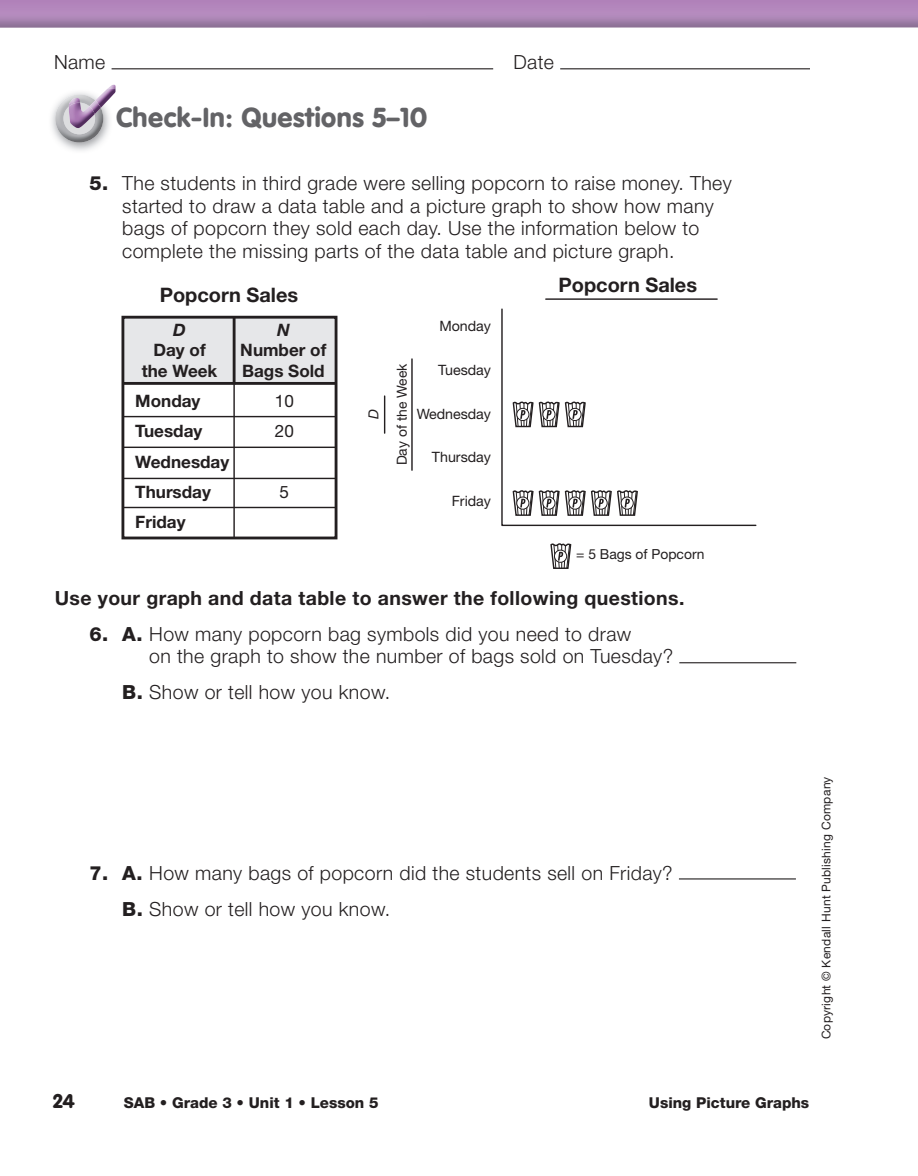
<style>
.page{position:relative;width:918px;height:1176px;background:#fff}
.page>*{position:absolute;margin:0;border:0;box-sizing:border-box;transform-origin:0 0}
.t1{font:900 27px "VAG Rounded Std";letter-spacing:.02em;color:#636366}
.t2{font:700 19.95px "Helvetica Neue";color:#231f20}
.t3{font:300 19.5px/22.5px "Helvetica Neue";letter-spacing:.02em;color:#231f20}
.t4{font:700 19.5px "Helvetica Neue";letter-spacing:.02em;color:#231f20}
.t5{font:900 19.5px "VAG Rounded Std";color:#231f20}
.t6{font:700 17.1px/30.2px "Helvetica Neue";color:#231f20}
.t7{font:17.1px/30.2px "Helvetica Neue";color:#231f20}
.t8{font:italic 700 17.1px "Helvetica Neue";color:#231f20}
.t9{font:800 15px "Helvetica Neue";color:#231f20}
.t10{font:14.25px "Helvetica Neue";color:#231f20}
.t11{font:13.8px "Helvetica Neue";color:#231f20}
.t12{font:italic 13.8px "Helvetica Neue";color:#231f20}
.t13{font:12px "Helvetica Neue";letter-spacing:.02em;color:#231f20}
.s1{font-weight:800}
</style>
<div class="page">
<div style="left:0;top:0;width:918px;height:13px;background:#b386bc"></div>
<hr style="left:112px;top:68px;width:381px;height:1px;background:#231f20">
<hr style="left:560px;top:68px;width:250px;height:1px;background:#231f20">
<hr style="left:679px;top:662px;width:117px;height:1px;background:#231f20">
<hr style="left:679px;top:878px;width:117px;height:1px;background:#231f20">
<img style="left:51px;top:92px;width:59px;height:59px">
<img style="left:55px;top:94px;width:48px;height:48px">
<svg style="left:107px;top:85px;width:9px;height:4px"></svg>
<img style="left:95px;top:89px;width:21px;height:19px">
<img style="left:69px;top:114px;width:26px;height:14px">
<img style="left:69px;top:98px;width:32px;height:16px">
<svg style="left:501px;top:308px;width:256px;height:218px"></svg>
<hr style="left:411px;top:359px;width:2px;height:111px;background:#231f20">
<hr style="left:546px;top:298px;width:171px;height:2px;background:#231f20">
<hr style="left:384px;top:396px;width:1px;height:37px;background:#231f20">
<svg style="left:512px;top:400px;width:74px;height:28px"></svg>
<svg style="left:550px;top:543px;width:22px;height:26px"></svg>
<svg style="left:512px;top:488px;width:127px;height:28px"></svg>
<div style="left:123px;top:317px;width:213px;height:66px;background:#e6e7e9"></div>
<div style="left:122px;top:316px;width:215px;height:223px;border:3px solid #231f20"></div>
<hr style="left:123px;top:382px;width:213px;height:3px;background:#231f20">
<hr style="left:123px;top:416px;width:213px;height:1px;background:#231f20">
<hr style="left:123px;top:446px;width:213px;height:2px;background:#231f20">
<hr style="left:123px;top:477px;width:213px;height:2px;background:#231f20">
<hr style="left:123px;top:506px;width:213px;height:2px;background:#231f20">
<hr style="left:233px;top:316px;width:3px;height:68px;background:#231f20">
<hr style="left:233px;top:384px;width:2px;height:154px;background:#231f20">
<p class="t3" style="left:54px;top:53px;width:53px">Name</p>
<p class="t3" style="left:513px;top:53px;width:42px">Date</p>
<h1 class="t1" style="left:116px;top:106px;width:313px">Check-In: Questions 5–10</h1>
<p class="t3" style="left:122px;top:174px;width:611px;text-indent:-33px"><span class="s1">5.</span> The students in third grade were selling popcorn to raise money. They started to draw a data table and a picture graph to show how many bags of popcorn they sold each day. Use the information below to complete the missing parts of the data table and picture graph.</p>
<p class="t2" style="left:160px;top:288px;width:140px">Popcorn Sales</p>
<p class="t8" style="left:173px;top:323px;width:14px">D</p>
<p class="t6" style="left:142px;top:341px;width:77px;line-height:20.5px;text-align:center">Day of the Week</p>
<p class="t6" style="left:135px;top:387px;width:96px">Monday<br>Tuesday<br>Wednesday<br>Thursday<br>Friday</p>
<p class="t7" style="left:275px;top:387px;width:21px">10<br>20</p>
<p class="t8" style="left:277px;top:323px;width:14px">N</p>
<p class="t6" style="left:240px;top:341px;width:88px;line-height:20.5px">Number of<br>Bags Sold</p>
<p class="t7" style="left:280px;top:478px;width:11px">5</p>
<p class="t12" style="left:369px;top:419px;width:11px;rotate:-90deg">D</p>
<p class="t10" style="left:439px;top:321px;width:53px">Monday</p>
<p class="t11" style="left:397px;top:465px;width:103px;rotate:-90deg">Day of the Week</p>
<p class="t10" style="left:438px;top:365px;width:54px">Tuesday</p>
<p class="t10" style="left:417px;top:408px;width:76px">Wednesday</p>
<p class="t10" style="left:432px;top:452px;width:61px">Thursday</p>
<p class="t10" style="left:452px;top:495px;width:41px">Friday</p>
<p class="t2" style="left:559px;top:277px;width:140px">Popcorn Sales</p>
<p class="t11" style="left:576px;top:548px;width:130px">= 5 Bags of Popcorn</p>
<p class="t4" style="left:55px;top:590px;width:631px">Use your graph and data table to answer the following questions.</p>
<p class="t3" style="left:149px;top:624px;width:525px;text-indent:-60px"><span class="s1">6. A.</span> How many popcorn bag symbols did you need to draw<br>on the graph to show the number of bags sold on Tuesday?</p>
<p class="t3" style="left:122px;top:682px;width:269px"><span class="s1">B.</span> Show or tell how you know.</p>
<p class="t3" style="left:122px;top:856px;width:552px;line-height:36px;text-indent:-33px"><span class="s1">7. A.</span> How many bags of popcorn did the students sell on Friday?<br><span class="s1">B.</span> Show or tell how you know.</p>
<p class="t13" style="left:822px;top:1039px;width:264px;rotate:-90deg">Copyright © Kendall Hunt Publishing Company</p>
<p class="t5" style="left:53px;top:1092px;width:23px">24</p>
<p class="t9" style="left:124px;top:1097px;width:256px">SAB • Grade 3 • Unit 1 • Lesson 5</p>
<p class="t9" style="left:649px;top:1097px;width:162px">Using Picture Graphs</p>
</div>
